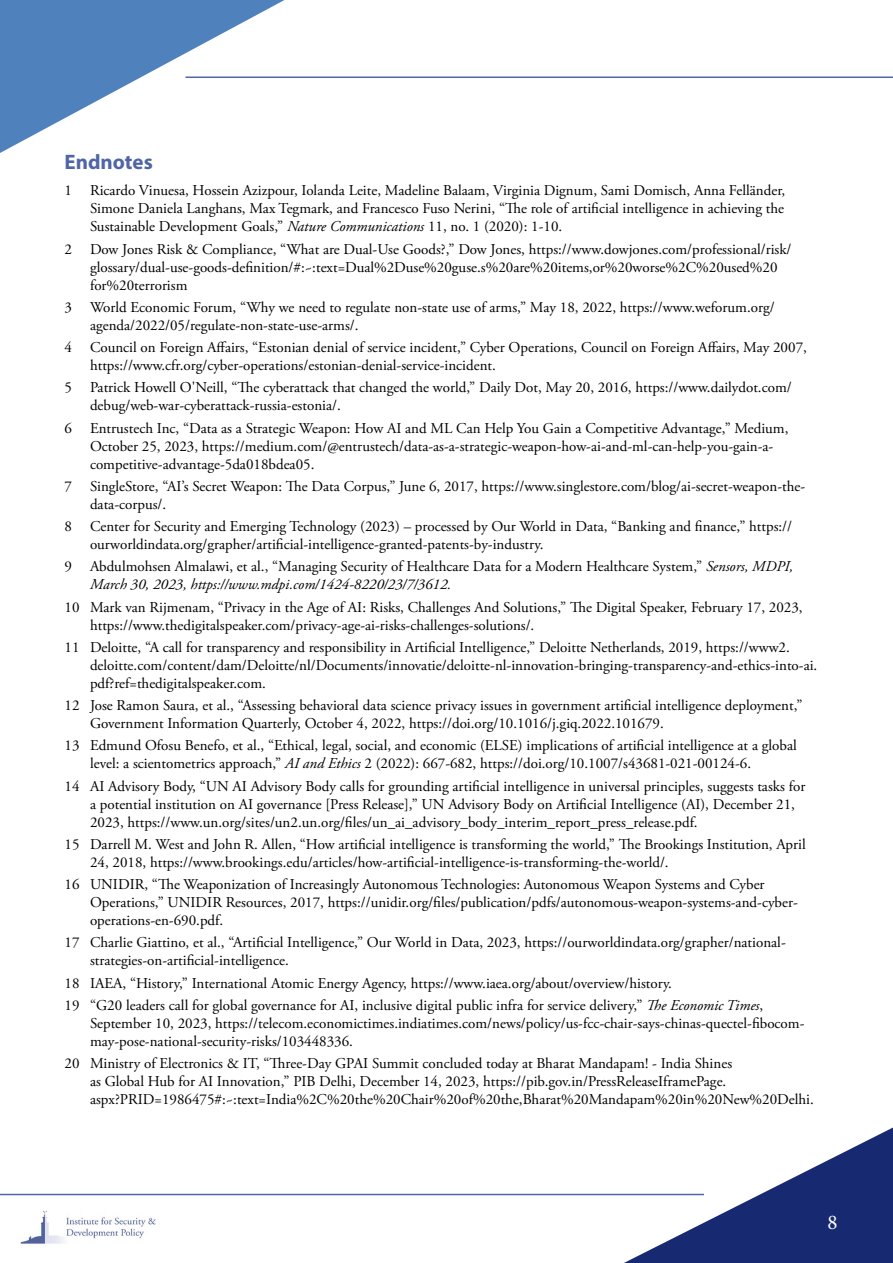
<style>
.page{position:relative;width:893px;height:1263px;background:#fff}
.page>*{position:absolute;margin:0;border:0;box-sizing:border-box;transform-origin:0 0}
.t1{font:700 21px "Myriad Pro";color:#5065a6}
.t2{font:21px "Minion Pro";color:#fff}
.t3{font:15px/18px "Adobe Garamond Pro";color:#000}
.s1{font-style:italic}
</style>
<div class="page">
<svg style="left:0;top:0;width:284px;height:153px"></svg>
<hr style="left:185px;top:77px;width:708px;height:1px;background:#5066a7">
<svg style="left:624px;top:1127px;width:269px;height:136px"></svg>
<hr style="left:0;top:1194px;width:704px;height:1px;background:#5066a7">
<img style="left:20px;top:1210px;width:136px;height:34px">
<h1 class="t1" style="left:65px;top:148px;width:90px">Endnotes</h1>
<p class="t3" style="left:90px;top:182px;width:697px;text-align:justify;text-indent:-26px">1 Ricardo Vinuesa, Hossein Azizpour, Iolanda Leite, Madeline Balaam, Virginia Dignum, Sami Domisch, Anna Felländer, Simone Daniela Langhans, Max Tegmark, and Francesco Fuso Nerini, “The role of artificial intelligence in achieving the Sustainable Development Goals,” <span class="s1">Nature Communications</span> 11, no. 1 (2020): 1-10.</p>
<p class="t3" style="left:90px;top:240px;width:703px;text-indent:-26px">2 Dow Jones Risk &amp; Compliance, “What are Dual-Use Goods?,” Dow Jones, https://www.dowjones.com/professional/risk/ glossary/dual-use-goods-definition/#:~:text=Dual%2Duse%20guse.s%20are%20items,or%20worse%2C%20used%20 for%20terrorism</p>
<p class="t3" style="left:90px;top:299px;width:686px;text-indent:-26px">3 World Economic Forum, “Why we need to regulate non-state use of arms,” May 18, 2022, https://www.weforum.org/ agenda/2022/05/regulate-non-state-use-arms/.</p>
<p class="t3" style="left:90px;top:339px;width:718px;text-indent:-26px">4 Council on Foreign Affairs, “Estonian denial of service incident,” Cyber Operations, Council on Foreign Affairs, May 2007, https://www.cfr.org/cyber-operations/estonian-denial-service-incident.</p>
<p class="t3" style="left:90px;top:379px;width:703px;text-indent:-26px">5 Patrick Howell O'Neill, “The cyberattack that changed the world,” Daily Dot, May 20, 2016, https://www.dailydot.com/ debug/web-war-cyberattack-russia-estonia/.</p>
<p class="t3" style="left:90px;top:419px;width:700px;text-indent:-26px">6 Entrustech Inc, “Data as a Strategic Weapon: How AI and ML Can Help You Gain a Competitive Advantage,” Medium,<br>October 25, 2023, https://medium.com/@entrustech/data-as-a-strategic-weapon-how-ai-and-ml-can-help-you-gain-a&shy;competitive-advantage-5da018bdea05.</p>
<p class="t3" style="left:90px;top:478px;width:717px;text-indent:-26px">7 SingleStore, “AI’s Secret Weapon: The Data Corpus,” June 6, 2017, https://www.singlestore.com/blog/ai-secret-weapon-the&shy;data-corpus/.</p>
<p class="t3" style="left:90px;top:518px;width:704px;text-indent:-26px">8 Center for Security and Emerging Technology (2023) – processed by Our World in Data, “Banking and finance,” https:// ourworldindata.org/grapher/artificial-intelligence-granted-patents-by-industry.</p>
<p class="t3" style="left:90px;top:558px;width:705px;text-indent:-26px">9 Abdulmohsen Almalawi, et al., “Managing Security of Healthcare Data for a Modern Healthcare System,” <span class="s1">Sensors, MDPI,<br>March 30, 2023, https://www.mdpi.com/1424-8220/23/7/3612.</span></p>
<p class="t3" style="left:90px;top:598px;width:714px;text-indent:-26px">10 Mark van Rijmenam, “Privacy in the Age of AI: Risks, Challenges And Solutions,” The Digital Speaker, February 17, 2023, https://www.thedigitalspeaker.com/privacy-age-ai-risks-challenges-solutions/.</p>
<p class="t3" style="left:90px;top:639px;width:729px;text-indent:-26px">11 Deloitte, “A call for transparency and responsibility in Artificial Intelligence,” Deloitte Netherlands, 2019, https://www2. deloitte.com/content/dam/Deloitte/nl/Documents/innovatie/deloitte-nl-innovation-bringing-transparency-and-ethics-into-ai. pdf?ref=thedigitalspeaker.com.</p>
<p class="t3" style="left:90px;top:697px;width:714px;text-indent:-26px">12 Jose Ramon Saura, et al., “Assessing behavioral data science privacy issues in government artificial intelligence deployment,”<br>Government Information Quarterly, October 4, 2022, https://doi.org/10.1016/j.giq.2022.101679.</p>
<p class="t3" style="left:90px;top:737px;width:708px;text-indent:-26px">13 Edmund Ofosu Benefo, et al., “Ethical, legal, social, and economic (ELSE) implications of artificial intelligence at a global level: a scientometrics approach,” <span class="s1">AI and Ethics</span> 2 (2022): 667-682, https://doi.org/10.1007/s43681-021-00124-6.</p>
<p class="t3" style="left:90px;top:777px;width:717px;text-indent:-26px">14 AI Advisory Body, “UN AI Advisory Body calls for grounding artificial intelligence in universal principles, suggests tasks for a potential institution on AI governance [Press Release],” UN Advisory Body on Artificial Intelligence (AI), December 21,<br>2023, https://www.un.org/sites/un2.un.org/files/un_ai_advisory_body_interim_report_press_release.pdf.</p>
<p class="t3" style="left:90px;top:836px;width:717px;text-indent:-26px">15 Darrell M. West and John R. Allen, “How artificial intelligence is transforming the world,” The Brookings Institution, April<br>24, 2018, https://www.brookings.edu/articles/how-artificial-intelligence-is-transforming-the-world/.</p>
<p class="t3" style="left:90px;top:876px;width:709px;text-indent:-26px">16 UNIDIR, “The Weaponization of Increasingly Autonomous Technologies: Autonomous Weapon Systems and Cyber<br>Operations,” UNIDIR Resources, 2017, https://unidir.org/files/publication/pdfs/autonomous-weapon-systems-and-cyber&shy;operations-en-690.pdf.</p>
<p class="t3" style="left:90px;top:934px;width:697px;text-indent:-26px">17 Charlie Giattino, et al., “Artificial Intelligence,” Our World in Data, 2023, https://ourworldindata.org/grapher/national&shy;strategies-on-artificial-intelligence.</p>
<p class="t3" style="left:64px;top:972px;width:700px;line-height:22.2px">18 IAEA, “History,” International Atomic Energy Agency, https://www.iaea.org/about/overview/history.<br>19 “G20 leaders call for global governance for AI, inclusive digital public infra for service delivery,” <span class="s1">The Economic Times</span>,</p>
<p class="t3" style="left:90px;top:1015px;width:716px">September 10, 2023, https://telecom.economictimes.indiatimes.com/news/policy/us-fcc-chair-says-chinas-quectel-fibocom&shy;may-pose-national-security-risks/103448336.</p>
<p class="t3" style="left:90px;top:1055px;width:725px;text-indent:-26px">20 Ministry of Electronics &amp; IT, “Three-Day GPAI Summit concluded today at Bharat Mandapam! - India Shines<br>as Global Hub for AI Innovation,” PIB Delhi, December 14, 2023, https://pib.gov.in/PressReleaseIframePage. aspx?PRID=1986475#:~:text=India%2C%20the%20Chair%20of%20the,Bharat%20Mandapam%20in%20New%20Delhi.</p>
<h1 class="t2" style="left:827px;top:1208px;width:12px">8</h1>
</div>
